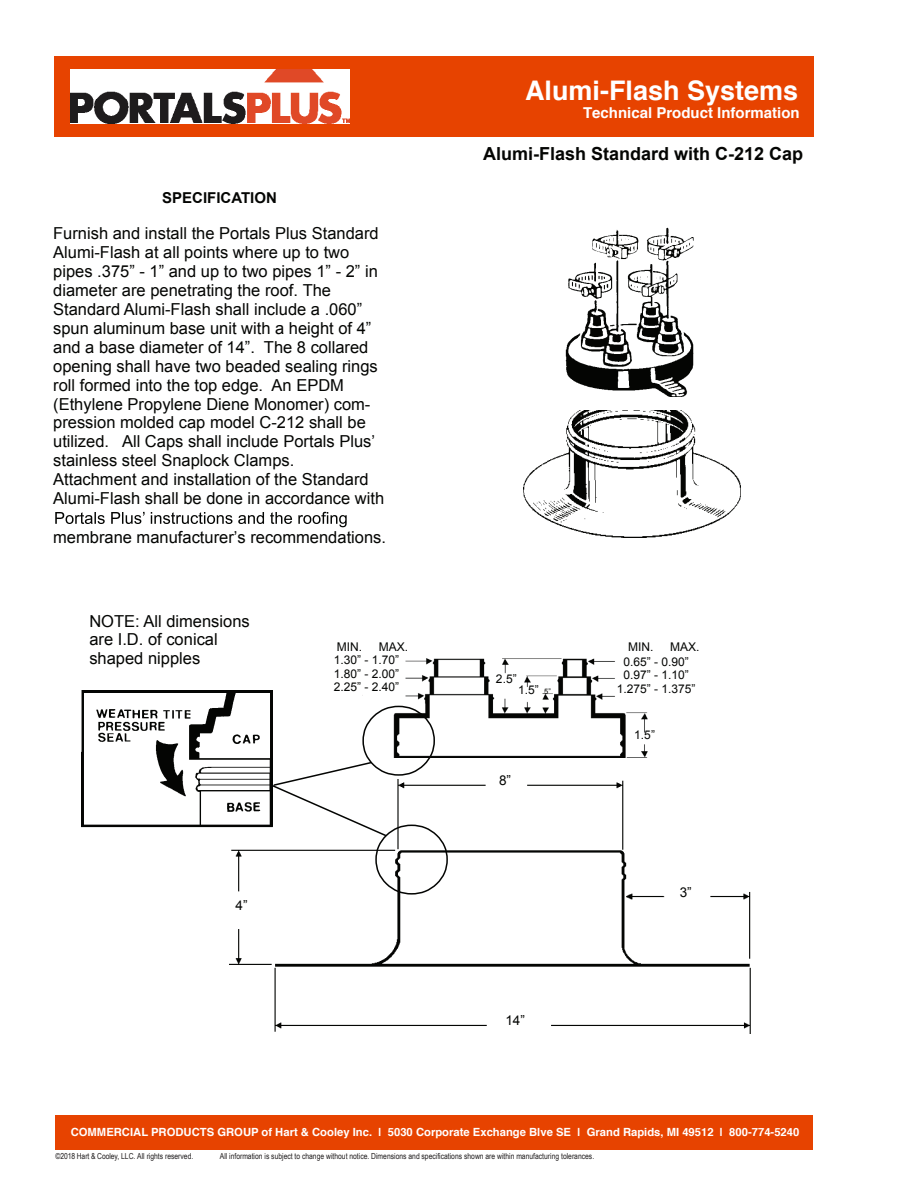
<style>
.page{position:relative;width:918px;height:1188px;background:#fff}
.page>*{position:absolute;margin:0;border:0;box-sizing:border-box;transform-origin:0 0}
.t1{font:700 27px "Helvetica";color:#fff}
.t2{font:700 18px "Arial";color:#040503}
.t3{font:16.5px/18.9px "Arial";color:#040503}
.t4{font:700 15px "Helvetica";color:#fff}
.t5{font:700 15px "Arial";color:#040503}
.t6{font:13.5px "Arial";color:#040503}
.t7{font:700 13.5px "Helvetica";color:#fff}
.t8{font:12px/13.5px "Arial";color:#040503}
.t9{font:700 11.25px "Helvetica";color:#fff}
.t10{font:8.25px "Arial Narrow";color:#201d1e}
.s1{font-size:7.5px}
</style>
<div class="page">
<img style="left:362px;top:658px;width:286px;height:100px">
<img style="left:230px;top:780px;width:521px;height:254px">
<img style="left:82px;top:691px;width:191px;height:138px">
<svg style="left:270px;top:705px;width:179px;height:190px"></svg>
<img style="left:523px;top:410px;width:217px;height:128px">
<img style="left:565px;top:227px;width:129px;height:170px">
<svg style="left:55px;top:512px;width:292px;height:15px"></svg>
<div style="left:55px;top:1115px;width:757px;height:34px;background:#e74300"></div>
<div style="left:54px;top:56px;width:759px;height:81px;background:#e74300"></div>
<img style="left:71px;top:70px;width:278px;height:54px">
<h1 class="t1" style="left:525px;top:69px;width:275px">Alumi-Flash Systems</h1>
<p class="t4" style="left:583px;top:101px;width:218px">Technical Product Information</p>
<p class="t5" style="left:162px;top:188px;width:116px">SPECIFICATION</p>
<p class="t3" style="left:53px;top:224px;width:333px">Furnish and install the Portals Plus Standard Alumi-Flash at all points where up to two pipes .375” - 1” and up to two pipes 1” - 2” in diameter are penetrating the roof. The Standard Alumi-Flash shall include a .060” spun aluminum base unit with a height of 4” and a base diameter of 14”. The 8 collared opening shall have two beaded sealing rings roll formed into the top edge. An EPDM (Ethylene Propylene Diene Monomer) com&shy;pression molded cap model C-212 shall be utilized. All Caps shall include Portals Plus’ stainless steel Snaplock Clamps.<br>Attachment and installation of the Standard Alumi-Flash shall be done in accordance with</p>
<p class="t3" style="left:53px;top:528px;width:334px">membrane manufacturer’s recommendations.</p>
<p class="t3" style="left:89px;top:612px;width:162px">NOTE: All dimensions are I.D. of conical shaped nipples</p>
<p class="t6" style="left:236px;top:896px;width:14px">4”</p>
<p class="t8" style="left:334px;top:640px;width:76px;text-indent:45px">MAX.<br>1.30” - 1.70”<br>1.80” - 2.00”<br>2.25” - 2.40”</p>
<p class="t8" style="left:337px;top:640px;width:27px">MIN.</p>
<p class="t2" style="left:483px;top:142px;width:322px">Alumi-Flash Standard with C-212 Cap</p>
<p class="t8" style="left:496px;top:672px;width:22px">2.5”</p>
<p class="t8" style="left:518px;top:683px;width:34px">1.5” <span class="s1">.5”</span></p>
<p class="t6" style="left:499px;top:772px;width:14px">8”</p>
<p class="t6" style="left:505px;top:1011px;width:21px">14”</p>
<p class="t8" style="left:623px;top:639px;width:77px;line-height:15px;text-indent:47px">MAX.<br>0.65” - 0.90”</p>
<p class="t8" style="left:617px;top:669px;width:80px;text-align:center">0.97” - 1.10”<br>1.275” - 1.375”</p>
<p class="t8" style="left:634px;top:728px;width:22px">1.5”</p>
<p class="t8" style="left:628px;top:640px;width:27px">MIN.</p>
<p class="t6" style="left:680px;top:884px;width:14px">3”</p>
<p class="t7" style="left:72px;top:1119px;width:39px">PORT</p>
<p class="t10" style="left:56px;top:1150px;width:139px">©2018 Hart &amp; Cooley, LLC. All rights reserved.</p>
<p class="t10" style="left:220px;top:1150px;width:376px">All information is subject to change without notice. Dimensions and specifications shown are within manufacturing tolerances.</p>
<p class="t9" style="left:71px;top:1123px;width:730px">COMMERCIAL PRODUCTS GROUP of Hart &amp; Cooley Inc. | 5030 Corporate Exchange Blve SE | Grand Rapids, MI 49512 | 800-774-5240</p>
</div>
